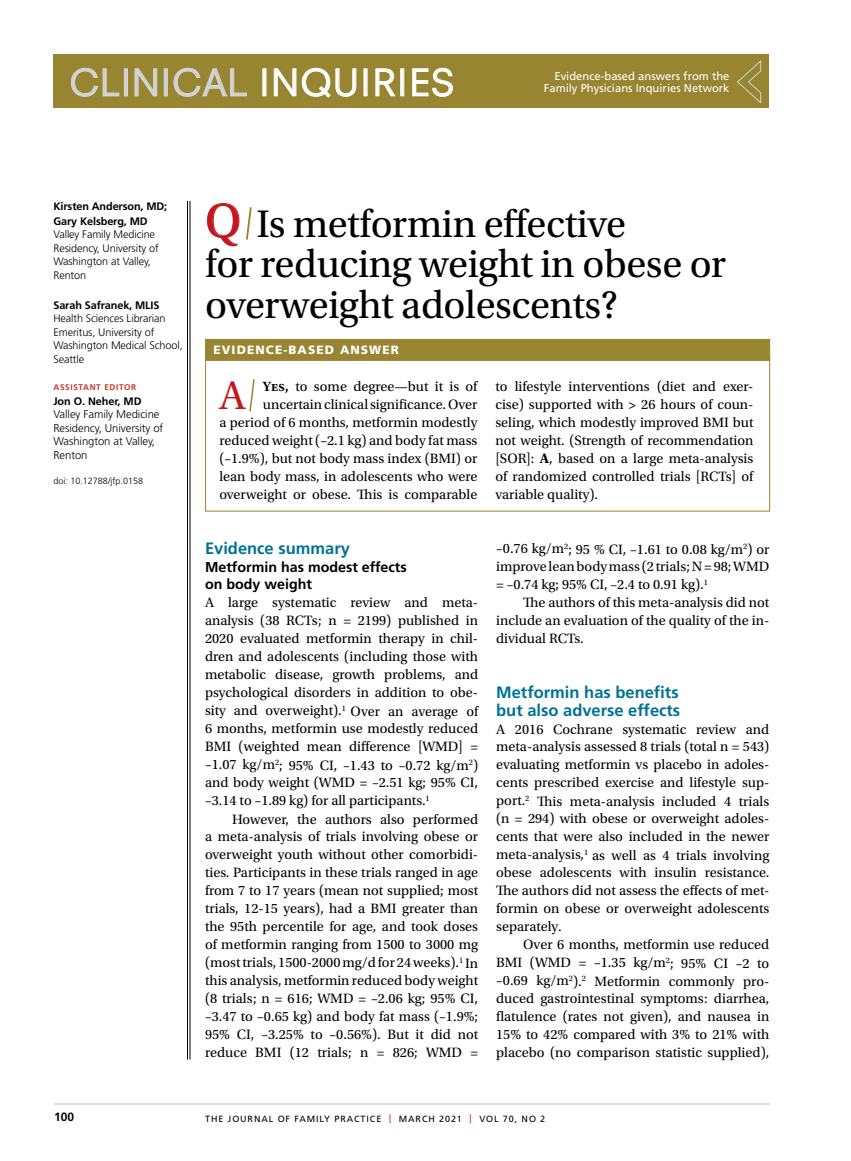
<style>
.page{position:relative;width:851px;height:1161px;background:#fff}
.page>*{position:absolute;margin:0;border:0;box-sizing:border-box;transform-origin:0 0}
.t1{font:42px "Utopia Std";color:#c4161c}
.t2{font:40.5px/40.5px "Utopia Std";letter-spacing:-.01em;color:#000}
.t3{font:36px "Neuzeit SLT Std";letter-spacing:.025em;color:#fff}
.t4{font:700 16.5px/18px "Frutiger LT Std";color:#007296}
.t5{font:14.25px/18px "Utopia Std";color:#000;text-align:justify}
.t6{font:700 14.25px/18px "Frutiger LT Std";color:#000}
.t7{font:900 12px "Frutiger LT Std";letter-spacing:.09em;color:#fff}
.t8{font:700 12px "Frutiger LT Std";color:#000}
.t9{font:300 11.25px/13.5px "Frutiger LT Std";letter-spacing:-.005em;color:#000}
.t10{font:11.25px/12.1px "Frutiger LT Std";color:#fff;text-align:right}
.t11{font:300 10.8px/13.5px "Frutiger LT Std";letter-spacing:-.01em;color:#000}
.t12{font:700 10.8px/15px "Frutiger LT Std";letter-spacing:-.01em;color:#000}
.t13{font:9px "Frutiger LT Std";letter-spacing:.1em;color:#000}
.t14{font:300 9px "Frutiger LT Std";color:#000}
.t15{font:700 8.25px "Frutiger LT Std";letter-spacing:.075em;color:#c93627}
.s1{color:#d1d3d4}
.s2{font-size:49.5px;color:#c4161c}
.s3{font-weight:600;font-size:14.1px}
.s4{font-weight:700}
.s5{color:#c4161c}
</style>
<div class="page">
<hr style="left:190px;top:201px;width:1px;height:858px;background:#000">
<hr style="left:187px;top:201px;width:1px;height:858px;background:#000">
<hr style="left:54px;top:1104px;width:716px;height:1px;background:#bcbec0">
<div style="left:53px;top:54px;width:716px;height:54px;background:#988531"></div>
<svg style="left:737px;top:60px;width:24px;height:44px"></svg>
<svg style="left:71px;top:68px;width:48px;height:29px"></svg>
<div style="left:124px;top:69px;width:4px;height:27px;border:1px solid #dcddde"></div>
<svg style="left:135px;top:68px;width:22px;height:28px"></svg>
<div style="left:164px;top:69px;width:3px;height:27px;border:1px solid #dcddde"></div>
<svg style="left:174px;top:68px;width:73px;height:29px"></svg>
<svg style="left:274px;top:68px;width:22px;height:28px"></svg>
<svg style="left:302px;top:68px;width:54px;height:30px"></svg>
<svg style="left:375px;top:68px;width:20px;height:28px"></svg>
<svg style="left:412px;top:68px;width:41px;height:29px"></svg>
<svg style="left:246px;top:207px;width:6px;height:33px"></svg>
<div style="left:205px;top:339px;width:565px;height:22px;background:#988531;border:1px solid #988531"></div>
<svg style="left:249px;top:379px;width:6px;height:33px"></svg>
<svg style="left:207px;top:203px;width:32px;height:43px"></svg>
<h3 class="t3" style="left:69px;top:61px;width:387px"><span class="s1">CLINICAL</span> INQUIRIES</h3>
<p class="t10" style="left:543px;top:70px;width:187px">Evidence-based answers from the<br>Family Physicians Inquiries Network</p>
<p class="t12" style="left:53px;top:199px;width:115px">Kirsten Anderson, MD;<br>Gary Kelsberg, MD</p>
<p class="t11" style="left:53px;top:228px;width:107px">Valley Family Medicine<br>Residency, University of<br>Washington at Valley,<br>Renton</p>
<p class="t12" style="left:53px;top:298px;width:108px">Sarah Safranek, MLIS</p>
<p class="t11" style="left:53px;top:312px;width:131px">Health Sciences Librarian<br>Emeritus, University of<br>Washington Medical School,<br>Seattle</p>
<p class="t15" style="left:53px;top:382px;width:84px">ASSISTANT EDITOR</p>
<p class="t12" style="left:53px;top:394px;width:90px">Jon O. Neher, MD</p>
<p class="t9" style="left:53px;top:408px;width:111px">Valley Family Medicine<br>Residency, University of<br>Washington at Valley,<br>Renton</p>
<p class="t14" style="left:53px;top:476px;width:91px">doi: 10.12788/jfp.0158</p>
<h2 class="t2" style="left:205px;top:204px;width:522px"><span class="s2">Q</span> Is metformin effective<br>for reducing weight in obese or overweight adolescents?</h2>
<p class="t7" style="left:213px;top:343px;width:187px">EVIDENCE-BASED ANSWER</p>
<h1 class="t1" style="left:219px;top:373px;width:28px">A</h1>
<p class="t5" style="left:219px;top:378px;width:259px;text-align:right"><span class="s3">Yes,</span> to some degree—but it is of uncertain clinical significance. Over<br>a period of 6 months, metformin modestly reduced weight (–2.1 kg) and body fat mass (–1.9%), but not body mass index (BMI) or lean body mass, in adolescents who were overweight or obese. This is comparable</p>
<p class="t5" style="left:495px;top:378px;width:259px">to lifestyle interventions (diet and exer&shy;cise) supported with &gt; 26 hours of coun&shy;seling, which modestly improved BMI but not weight. (Strength of recommendation [SOR]: <span class="s4">A</span>, based on a large meta-analysis of randomized controlled trials [RCTs] of variable quality).</p>
<p class="t4" style="left:205px;top:539px;width:146px">Evidence summary</p>
<p class="t6" style="left:205px;top:558px;width:203px">Metformin has modest effects on body weight</p>
<p class="t5" style="left:205px;top:594px;width:275px">A large systematic review and meta&shy;analysis (38 RCTs; n = 2199) published in 2020 evaluated metformin therapy in chil&shy;dren and adolescents (including those with metabolic disease, growth problems, and psychological disorders in addition to obe&shy;sity and overweight).<sup>1</sup> Over an average of 6 months, metformin use modestly reduced BMI (weighted mean difference [WMD] = –1.07 kg/m<sup>2</sup>; 95% CI, –1.43 to –0.72 kg/m<sup>2</sup>) and body weight (WMD = –2.51 kg; 95% CI, –3.14 to –1.89 kg) for all participants.<sup>1</sup></p>
<p class="t5" style="left:205px;top:810px;width:275px;text-indent:27px">However, the authors also performed a meta-analysis of trials involving obese or overweight youth without other comorbidi&shy;ties. Participants in these trials ranged in age from 7 to 17 years (mean not supplied; most trials, 12-15 years), had a BMI greater than the 95th percentile for age, and took doses of metformin ranging from 1500 to 3000 mg (most trials, 1500-2000 mg/d for 24 weeks).<sup>1</sup> In this analysis, metformin reduced body weight (8 trials; n = 616; WMD = –2.06 kg; 95% CI, –3.47 to –0.65 kg) and body fat mass (–1.9%; 95% CI, –3.25% to –0.56%). But it did not reduce BMI (12 trials; n = 826; WMD =</p>
<p class="t5" style="left:496px;top:540px;width:275px">–0.76 kg/m<sup>2</sup>; 95 % CI, –1.61 to 0.08 kg/m<sup>2</sup>) or improve lean body mass (2 trials; N = 98; WMD = –0.74 kg; 95% CI, –2.4 to 0.91 kg).<sup>1</sup></p>
<p class="t5" style="left:496px;top:594px;width:275px;text-indent:27px">The authors of this meta-analysis did not include an evaluation of the quality of the in&shy;dividual RCTs.</p>
<p class="t4" style="left:496px;top:683px;width:185px">Metformin has benefits but also adverse effects</p>
<p class="t5" style="left:496px;top:720px;width:275px">A 2016 Cochrane systematic review and meta-analysis assessed 8 trials (total n = 543) evaluating metformin vs placebo in adoles&shy;cents prescribed exercise and lifestyle sup&shy;port.<sup>2</sup> This meta-analysis included 4 trials (n = 294) with obese or overweight adoles&shy;cents that were also included in the newer meta-analysis,<sup>1</sup> as well as 4 trials involving obese adolescents with insulin resistance.<br>The authors did not assess the effects of met&shy;formin on obese or overweight adolescents separately.</p>
<p class="t5" style="left:496px;top:936px;width:275px;text-indent:27px">Over 6 months, metformin use reduced BMI (WMD = –1.35 kg/m<sup>2</sup>; 95% CI –2 to –0.69 kg/m<sup>2</sup>).<sup>2</sup> Metformin commonly pro&shy;duced gastrointestinal symptoms: diarrhea, flatulence (rates not given), and nausea in 15% to 42% compared with 3% to 21% with placebo (no comparison statistic supplied),</p>
<p class="t8" style="left:54px;top:1110px;width:22px">100</p>
<p class="t13" style="left:205px;top:1113px;width:341px">THE JOURNAL OF FAMILY PRACTICE <span class="s5">|</span> MARCH 2021 <span class="s5">|</span> VOL 70, NO 2</p>
</div>
